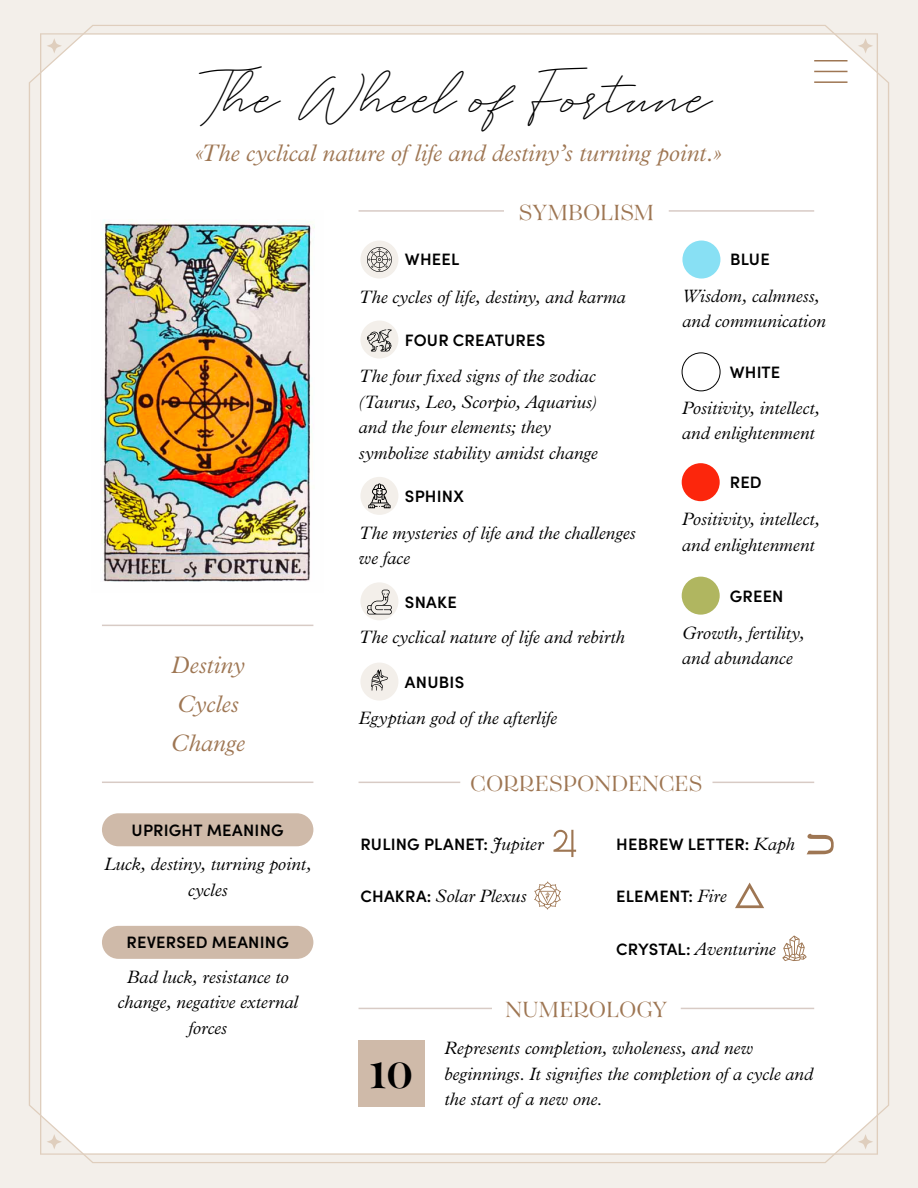
<style>
.page{position:relative;width:918px;height:1188px;background:#fff}
.page>*{position:absolute;margin:0;border:0;box-sizing:border-box;transform-origin:0 0}
.t1{font:700 45px "Tenez";color:#000}
.t2{font:42px "White Angelica";letter-spacing:-.01em;color:#000}
.t3{font:italic 300 24px/39px "Plantin MT Pro";color:#9e7653}
.t4{font:24px "Tenez";color:#9e7653}
.t5{font:italic 300 18px/25.5px "Plantin MT Pro";color:#000}
.t6{font:600 16.5px "Sofia Pro";letter-spacing:.01em;color:#000}
.s1{font-family:"Plantin MT Pro";font-weight:300;font-style:italic;font-size:18px}
.s2{font-family:"Sofia Pro";font-weight:600;font-style:normal;font-size:16.5px}
</style>
<div class="page">
<div style="left:0;top:1px;width:918px;height:1187px;background:#f3efea"></div>
<div style="left:29px;top:25px;width:860px;height:1138px;background:#fff"></div>
<svg style="left:858px;top:38px;width:15px;height:16px"></svg>
<svg style="left:858px;top:1134px;width:15px;height:15px"></svg>
<svg style="left:47px;top:38px;width:15px;height:16px"></svg>
<svg style="left:47px;top:1134px;width:15px;height:15px"></svg>
<div style="left:359px;top:1040px;width:66px;height:67px;background:#cfbaa9"></div>
<hr style="left:814px;top:60px;width:34px;height:2px;background:#9e7653">
<hr style="left:814px;top:71px;width:34px;height:1px;background:#9e7653">
<hr style="left:814px;top:81px;width:34px;height:2px;background:#9e7653">
<img style="left:92px;top:210px;width:232px;height:383px">
<hr style="left:359px;top:210px;width:145px;height:2px;background:#d8cbc5">
<hr style="left:102px;top:625px;width:211px;height:1px;background:#d8cbc5">
<hr style="left:102px;top:782px;width:211px;height:1px;background:#d8cbc5">
<hr style="left:669px;top:210px;width:145px;height:2px;background:#d8cbc5">
<hr style="left:712px;top:782px;width:102px;height:1px;background:#d8cbc5">
<hr style="left:359px;top:782px;width:101px;height:1px;background:#d8cbc5">
<hr style="left:359px;top:1008px;width:133px;height:1px;background:#d8cbc5">
<hr style="left:681px;top:1008px;width:133px;height:1px;background:#d8cbc5">
<div style="left:682px;top:463px;width:38px;height:38px;background:#fc260c;border-radius:50%"></div>
<div style="left:682px;top:577px;width:38px;height:38px;background:#b0b660;border-radius:50%"></div>
<div style="left:682px;top:352px;width:38px;height:39px;border:1px solid #000;border-radius:50%"></div>
<div style="left:682px;top:241px;width:38px;height:38px;background:#88e0f4;border-radius:50%"></div>
<div style="left:102px;top:813px;width:211px;height:33px;background:#cfbaa9;border-radius:16px"></div>
<div style="left:102px;top:926px;width:211px;height:33px;background:#cfbaa9;border-radius:16px"></div>
<div style="left:360px;top:241px;width:38px;height:38px;background:#f3efea;border-radius:50%"></div>
<svg style="left:367px;top:247px;width:25px;height:25px"></svg>
<div style="left:360px;top:321px;width:38px;height:38px;background:#f3efea;border-radius:50%"></div>
<svg style="left:360px;top:582px;width:38px;height:38px"></svg>
<svg style="left:360px;top:663px;width:38px;height:38px"></svg>
<div style="left:360px;top:477px;width:38px;height:38px;background:#f3efea;border-radius:50%"></div>
<svg style="left:368px;top:483px;width:23px;height:25px"></svg>
<svg style="left:367px;top:329px;width:25px;height:23px"></svg>
<svg style="left:782px;top:936px;width:25px;height:25px"></svg>
<svg style="left:735px;top:883px;width:29px;height:25px"></svg>
<svg style="left:534px;top:881px;width:27px;height:29px"></svg>
<svg style="left:553px;top:830px;width:23px;height:27px"></svg>
<svg style="left:807px;top:834px;width:27px;height:20px"></svg>
<h2 class="t2" style="left:208px;top:66px;width:505px">Thë Whëël øf Førtûñë</h2>
<h3 class="t3" style="left:194px;top:134px;width:529px">«The cyclical nature of life and destiny’s turning point.»</h3>
<h3 class="t3" style="left:171px;top:646px;width:76px">Destiny<br>Cycles<br>Change</h3>
<p class="t6" style="left:132px;top:817px;width:154px">UPRIGHT MEANING</p>
<p class="t5" style="left:104px;top:852px;width:209px;text-align:center">Luck, destiny, turning point, cycles</p>
<p class="t6" style="left:126px;top:930px;width:164px">REVERSED MEANING</p>
<p class="t5" style="left:117px;top:965px;width:182px;text-align:center">Bad luck, resistance to change, negative external forces</p>
<h3 class="t4" style="left:519px;top:196px;width:137px">SYMBOLISM</h3>
<p class="t6" style="left:405px;top:247px;width:56px">WHEEL</p>
<p class="t5" style="left:359px;top:284px;width:269px">The cycles of life, destiny, and karma</p>
<p class="t6" style="left:405px;top:328px;width:142px">FOUR CREATURES</p>
<p class="t5" style="left:359px;top:364px;width:241px">The four fixed signs of the zodiac (Taurus, Leo, Scorpio, Aquarius) and the four elements; they symbolize stability amidst change</p>
<p class="t6" style="left:405px;top:484px;width:60px">SPHINX</p>
<p class="t5" style="left:359px;top:520px;width:279px">The mysteries of life and the challenges we face</p>
<p class="t6" style="left:405px;top:590px;width:53px">SNAKE</p>
<p class="t5" style="left:359px;top:625px;width:268px">The cyclical nature of life and rebirth</p>
<p class="t6" style="left:405px;top:670px;width:61px">ANUBIS</p>
<p class="t5" style="left:359px;top:705px;width:200px">Egyptian god of the afterlife</p>
<p class="t6" style="left:730px;top:247px;width:41px">BLUE</p>
<p class="t5" style="left:682px;top:283px;width:145px">Wisdom, calmness, and communication</p>
<p class="t6" style="left:730px;top:360px;width:52px">WHITE</p>
<p class="t5" style="left:682px;top:396px;width:140px">Positivity, intellect, and enlightenment</p>
<p class="t6" style="left:730px;top:470px;width:34px">RED</p>
<p class="t5" style="left:682px;top:507px;width:140px">Positivity, intellect, and enlightenment</p>
<p class="t6" style="left:730px;top:583px;width:55px">GREEN</p>
<p class="t5" style="left:682px;top:620px;width:124px">Growth, fertility, and abundance</p>
<h3 class="t4" style="left:470px;top:767px;width:234px">CORRESPONDENCES</h3>
<p class="t6" style="left:361px;top:832px;width:184px">RULING PLANET: <span class="s1">Jupiter</span></p>
<p class="t5" style="left:361px;top:883px;width:168px"><span class="s2">CHAKRA:</span> Solar Plexus</p>
<p class="t6" style="left:616px;top:832px;width:180px">HEBREW LETTER: <span class="s1">Kaph</span></p>
<p class="t6" style="left:616px;top:883px;width:112px">ELEMENT: <span class="s1">Fire</span></p>
<p class="t5" style="left:616px;top:936px;width:161px"><span class="s2">CRYSTAL:</span> Aventurine</p>
<h1 class="t1" style="left:369px;top:1042px;width:46px">10</h1>
<h3 class="t4" style="left:505px;top:993px;width:163px">NUMEROLOGY</h3>
<p class="t5" style="left:444px;top:1036px;width:370px">Represents completion, wholeness, and new beginnings. It signifies the completion of a cycle and the start of a new one.</p>
</div>
